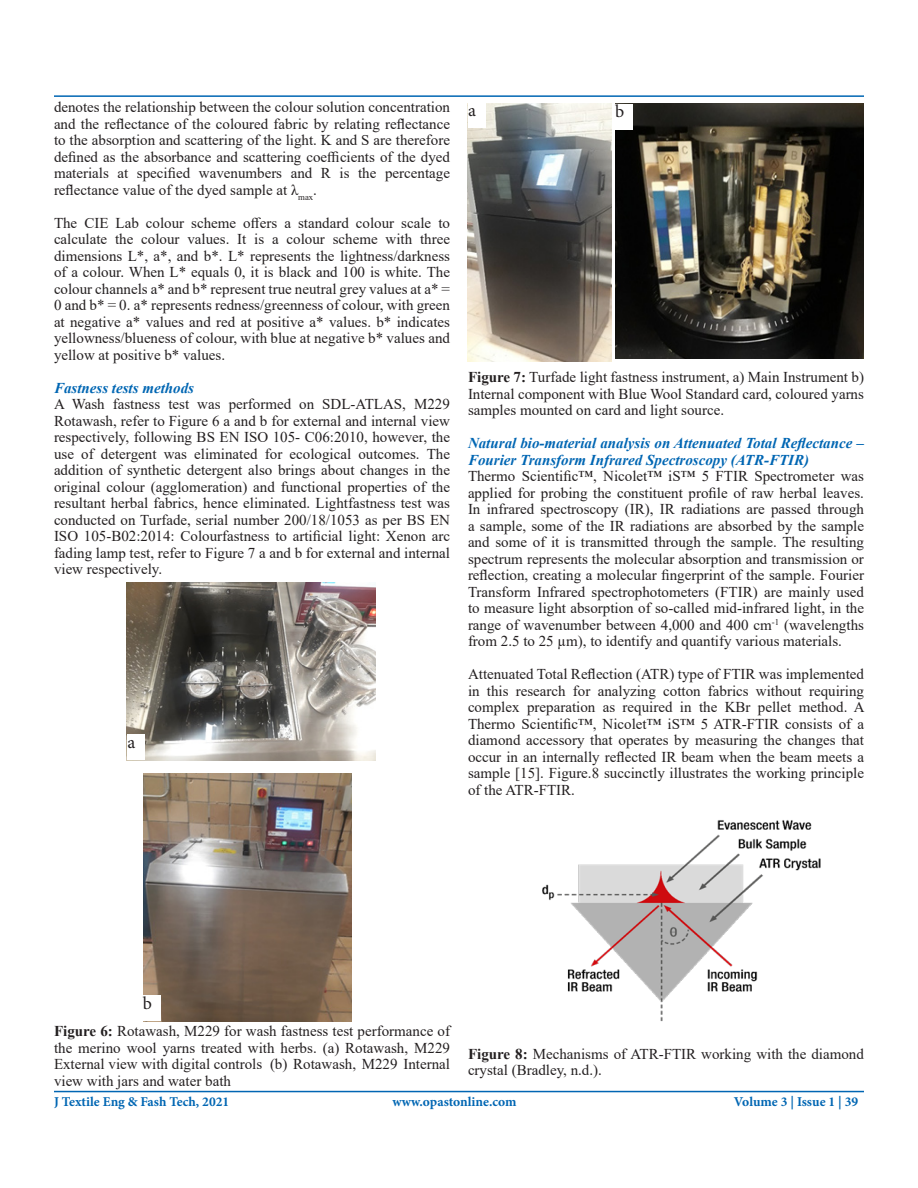
<style>
.page{position:relative;width:918px;height:1188px;background:#fff}
.page>*{position:absolute;margin:0;border:0;box-sizing:border-box;transform-origin:0 0}
.t1{font:18px "Minion Pro";color:#231f20}
.t2{font:15px/16.5px "Times New Roman";color:#231f20;text-align:justify}
.t3{font:italic 700 15px/16.5px "Times New Roman";color:#0166b3}
.t4{font:700 13.5px "Minion Pro";color:#0166b3}
.s1{font-weight:700}
</style>
<div class="page">
<hr style="left:54px;top:95px;width:810px;height:2px;background:#0166b3">
<hr style="left:54px;top:1091px;width:810px;height:1px;background:#0166b3">
<img style="left:127px;top:583px;width:248px;height:177px">
<img style="left:144px;top:774px;width:207px;height:248px">
<div style="left:128px;top:735px;width:18px;height:25px;background:#fff"></div>
<div style="left:143px;top:996px;width:18px;height:25px;background:#fff"></div>
<img style="left:468px;top:103px;width:143px;height:258px">
<img style="left:616px;top:104px;width:248px;height:254px">
<div style="left:468px;top:103px;width:18px;height:25px;background:#fff"></div>
<div style="left:615px;top:104px;width:18px;height:26px;background:#fff"></div>
<img style="left:542px;top:820px;width:279px;height:202px">
<p class="t2" style="left:54px;top:99px;width:398px">denotes the relationship between the colour solution concentration and the reflectance of the coloured fabric by relating reflectance to the absorption and scattering of the light. K and S are therefore defined as the absorbance and scattering coefficients of the dyed materials at specified wavenumbers and R is the percentage reflectance value of the dyed sample at λ<sub>max</sub>.</p>
<p class="t2" style="left:54px;top:214px;width:398px">The CIE Lab colour scheme offers a standard colour scale to calculate the colour values. It is a colour scheme with three dimensions L*, a*, and b*. L* represents the lightness/darkness of a colour. When L* equals 0, it is black and 100 is white. The colour channels a* and b* represent true neutral grey values at a* = 0 and b* = 0. a* represents redness/greenness of colour, with green at negative a* values and red at positive a* values. b* indicates yellowness/blueness of colour, with blue at negative b* values and yellow at positive b* values.</p>
<p class="t3" style="left:54px;top:379px;width:142px">Fastness tests methods</p>
<p class="t2" style="left:54px;top:396px;width:398px">A Wash fastness test was performed on SDL-ATLAS, M229<br>Rotawash, refer to Figure 6 a and b for external and internal view respectively, following BS EN ISO 105- C06:2010, however, the use of detergent was eliminated for ecological outcomes. The addition of synthetic detergent also brings about changes in the original colour (agglomeration) and functional properties of the resultant herbal fabrics, hence eliminated. Lightfastness test was conducted on Turfade, serial number 200/18/1053 as per BS EN ISO 105-B02:2014: Colourfastness to artificial light: Xenon arc fading lamp test, refer to Figure 7 a and b for external and internal view respectively.</p>
<p class="t1" style="left:128px;top:730px;width:9px">a</p>
<p class="t1" style="left:468px;top:98px;width:9px">a</p>
<p class="t1" style="left:615px;top:100px;width:11px">b</p>
<p class="t2" style="left:468px;top:369px;width:398px"><span class="s1">Figure 7:</span> Turfade light fastness instrument, a) Main Instrument b)<br>Internal component with Blue Wool Standard card, coloured yarns samples mounted on card and light source.</p>
<p class="t3" style="left:468px;top:435px;width:397px">Natural bio-material analysis on Attenuated Total Reflectance –<br>Fourier Transform Infrared Spectroscopy (ATR-FTIR)</p>
<p class="t2" style="left:468px;top:468px;width:398px">Thermo Scientific™, Nicolet™ iS™ 5 FTIR Spectrometer was applied for probing the constituent profile of raw herbal leaves.<br>In infrared spectroscopy (IR), IR radiations are passed through a sample, some of the IR radiations are absorbed by the sample and some of it is transmitted through the sample. The resulting spectrum represents the molecular absorption and transmission or reflection, creating a molecular fingerprint of the sample. Fourier Transform Infrared spectrophotometers (FTIR) are mainly used to measure light absorption of so-called mid-infrared light, in the range of wavenumber between 4,000 and 400 cm<sup>-1</sup> (wavelengths from 2.5 to 25 µm), to identify and quantify various materials.</p>
<p class="t2" style="left:468px;top:666px;width:398px">Attenuated Total Reflection (ATR) type of FTIR was implemented in this research for analyzing cotton fabrics without requiring complex preparation as required in the KBr pellet method. A Thermo Scientific™, Nicolet™ iS™ 5 ATR-FTIR consists of a diamond accessory that operates by measuring the changes that occur in an internally reflected IR beam when the beam meets a sample [15]. Figure.8 succinctly illustrates the working principle of the ATR-FTIR.</p>
<p class="t1" style="left:143px;top:991px;width:11px">b</p>
<p class="t2" style="left:54px;top:1023px;width:398px"><span class="s1">Figure 6:</span> Rotawash, M229 for wash fastness test performance of the merino wool yarns treated with herbs. (a) Rotawash, M229<br>External view with digital controls (b) Rotawash, M229 Internal view with jars and water bath</p>
<p class="t2" style="left:468px;top:1045px;width:397px"><span class="s1">Figure 8:</span> Mechanisms of ATR-FTIR working with the diamond crystal (Bradley, n.d.).</p>
<p class="t4" style="left:54px;top:1093px;width:177px">J Textile Eng &amp; Fash Tech, 2021</p>
<p class="t4" style="left:393px;top:1092px;width:126px">www.opastonline.com</p>
<p class="t4" style="left:734px;top:1093px;width:126px">Volume 3 | Issue 1 | 39</p>
</div>
